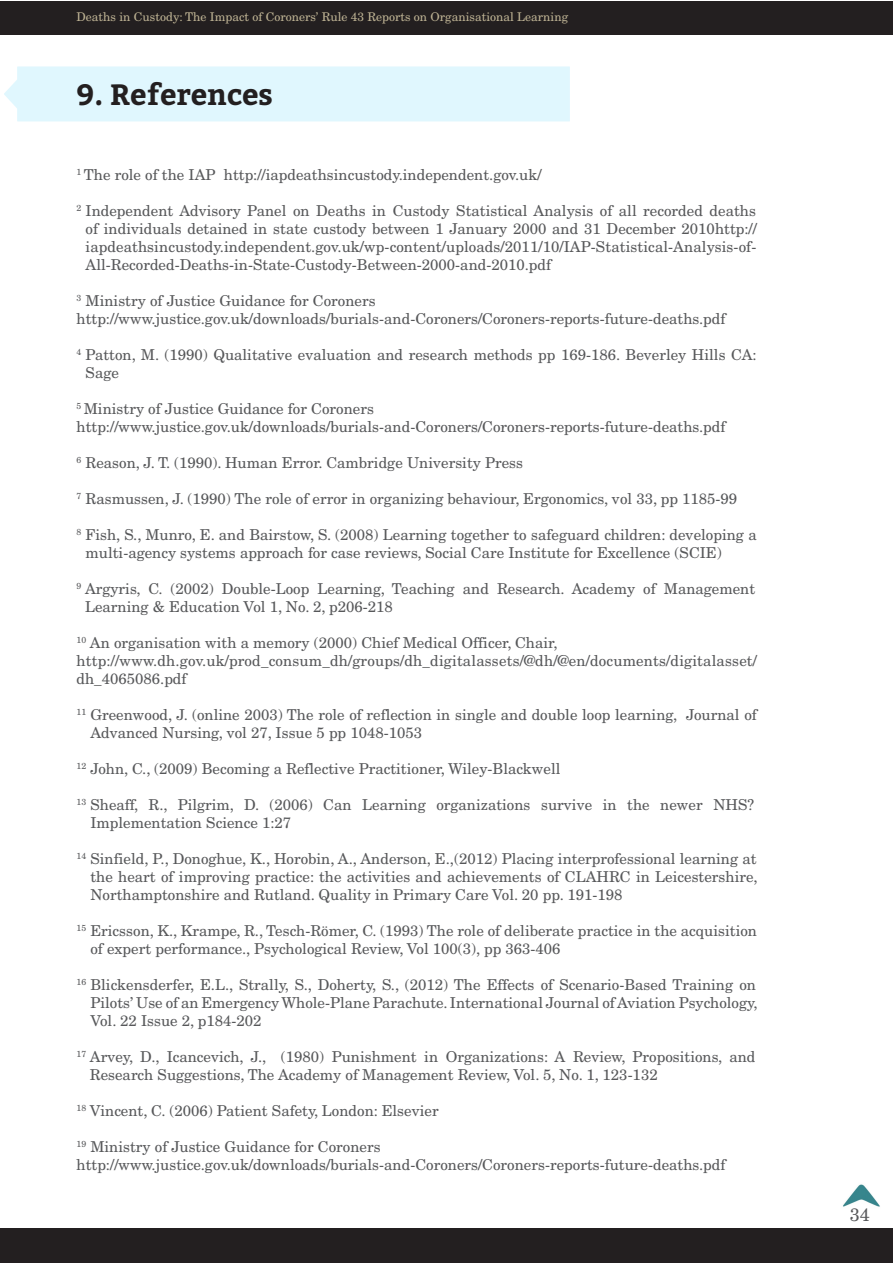
<style>
.page{position:relative;width:893px;height:1263px;background:#fff}
.page>*{position:absolute;margin:0;border:0;box-sizing:border-box;transform-origin:0 0}
.t1{font:700 29.25px "Bitter";color:#231f20}
.t2{font:18px "New Century Schlbk";color:#57585a}
.t3{font:15px/18px "New Century Schlbk";color:#57585a}
.t4{font:12px "New Century Schlbk";color:#beb394}
</style>
<div class="page">
<img style="left:843px;top:1184px;width:37px;height:23px">
<div style="left:0;top:1px;width:892px;height:33px;background:#231f20"></div>
<div style="left:0;top:1229px;width:892px;height:34px;background:#231f20"></div>
<div style="left:4px;top:66px;width:566px;height:56px;background:#e0f7fe"></div>
<p class="t4" style="left:77px;top:10px;width:493px">Deaths in Custody: The Impact of Coroners’ Rule 43 Reports on Organisational Learning</p>
<h1 class="t1" style="left:77px;top:73px;width:198px">9. References</h1>
<p class="t3" style="left:77px;top:166px;width:466px"><sup>1</sup> The role of the IAP http://iapdeathsincustody.independent.gov.uk/</p>
<p class="t3" style="left:86px;top:202px;width:673px;text-align:justify;text-indent:-9px"><sup>2</sup> Independent Advisory Panel on Deaths in Custody Statistical Analysis of all recorded deaths of individuals detained in state custody between 1 January 2000 and 31 December 2010http:// iapdeathsincustody.independent.gov.uk/wp-content/uploads/2011/10/IAP-Statistical-Analysis-of-All-Recorded-Deaths-in-State-Custody-Between-2000-and-2010.pdf</p>
<p class="t3" style="left:77px;top:292px;width:650px"><sup>3</sup> Ministry of Justice Guidance for Coroners http://www.justice.gov.uk/downloads/burials-and-Coroners/Coroners-reports-future-deaths.pdf</p>
<p class="t3" style="left:86px;top:346px;width:673px;text-indent:-9px"><sup>4</sup> Patton, M. (1990) Qualitative evaluation and research methods pp 169-186. Beverley Hills CA:<br>Sage</p>
<p class="t3" style="left:77px;top:400px;width:650px"><sup>5</sup> Ministry of Justice Guidance for Coroners http://www.justice.gov.uk/downloads/burials-and-Coroners/Coroners-reports-future-deaths.pdf</p>
<p class="t3" style="left:77px;top:454px;width:448px"><sup>6</sup> Reason, J. T. (1990). Human Error. Cambridge University Press</p>
<p class="t3" style="left:77px;top:490px;width:662px"><sup>7</sup> Rasmussen, J. (1990) The role of error in organizing behaviour, Ergonomics, vol 33, pp 1185-99</p>
<p class="t3" style="left:86px;top:526px;width:673px;text-indent:-9px"><sup>8</sup> Fish, S., Munro, E. and Bairstow, S. (2008) Learning together to safeguard children: developing a multi-agency systems approach for case reviews, Social Care Institute for Excellence (SCIE)</p>
<p class="t3" style="left:85px;top:580px;width:672px;text-indent:-8px"><sup>9</sup> Argyris, C. (2002) Double-Loop Learning, Teaching and Research. Academy of Management<br>Learning &amp; Education Vol 1, No. 2, p206-218</p>
<p class="t3" style="left:77px;top:634px;width:682px"><sup>10</sup> An organisation with a memory (2000) Chief Medical Officer, Chair, http://www.dh.gov.uk/prod_consum_dh/groups/dh_digitalassets/@dh/@en/documents/digitalasset/ dh_4065086.pdf</p>
<p class="t3" style="left:90px;top:706px;width:668px;text-indent:-14px"><sup>11</sup> Greenwood, J. (online 2003) The role of reflection in single and double loop learning, Journal of<br>Advanced Nursing, vol 27, Issue 5 pp 1048-1053</p>
<p class="t3" style="left:77px;top:760px;width:485px"><sup>12</sup> John, C., (2009) Becoming a Reflective Practitioner, Wiley-Blackwell</p>
<p class="t3" style="left:90px;top:796px;width:665px;text-indent:-14px"><sup>13</sup> Sheaff, R., Pilgrim, D. (2006) Can Learning organizations survive in the newer NHS?<br>Implementation Science 1:27</p>
<p class="t3" style="left:90px;top:850px;width:669px;text-align:justify;text-indent:-14px"><sup>14</sup> Sinfield, P., Donoghue, K., Horobin, A., Anderson, E.,(2012) Placing interprofessional learning at the heart of improving practice: the activities and achievements of CLAHRC in Leicestershire, Northamptonshire and Rutland. Quality in Primary Care Vol. 20 pp. 191-198</p>
<p class="t3" style="left:90px;top:922px;width:668px;text-indent:-14px"><sup>15</sup> Ericsson, K., Krampe, R., Tesch-Römer, C. (1993) The role of deliberate practice in the acquisition of expert performance., Psychological Review, Vol 100(3), pp 363-406</p>
<p class="t3" style="left:90px;top:976px;width:669px;text-align:justify;text-indent:-14px"><sup>16</sup> Blickensderfer, E.L., Strally, S., Doherty, S., (2012) The Effects of Scenario-Based Training on Pilots’ Use of an Emergency Whole-Plane Parachute. International Journal of Aviation Psychology, Vol. 22 Issue 2, p184-202</p>
<p class="t3" style="left:90px;top:1048px;width:667px;text-indent:-13px"><sup>17</sup> Arvey, D., Icancevich, J., (1980) Punishment in Organizations: A Review, Propositions, and<br>Research Suggestions, The Academy of Management Review, Vol. 5, No. 1, 123-132</p>
<p class="t3" style="left:77px;top:1102px;width:364px"><sup>18</sup> Vincent, C. (2006) Patient Safety, London: Elsevier</p>
<p class="t3" style="left:77px;top:1138px;width:650px"><sup>19</sup> Ministry of Justice Guidance for Coroners http://www.justice.gov.uk/downloads/burials-and-Coroners/Coroners-reports-future-deaths.pdf</p>
<p class="t2" style="left:850px;top:1204px;width:22px">34</p>
</div>
